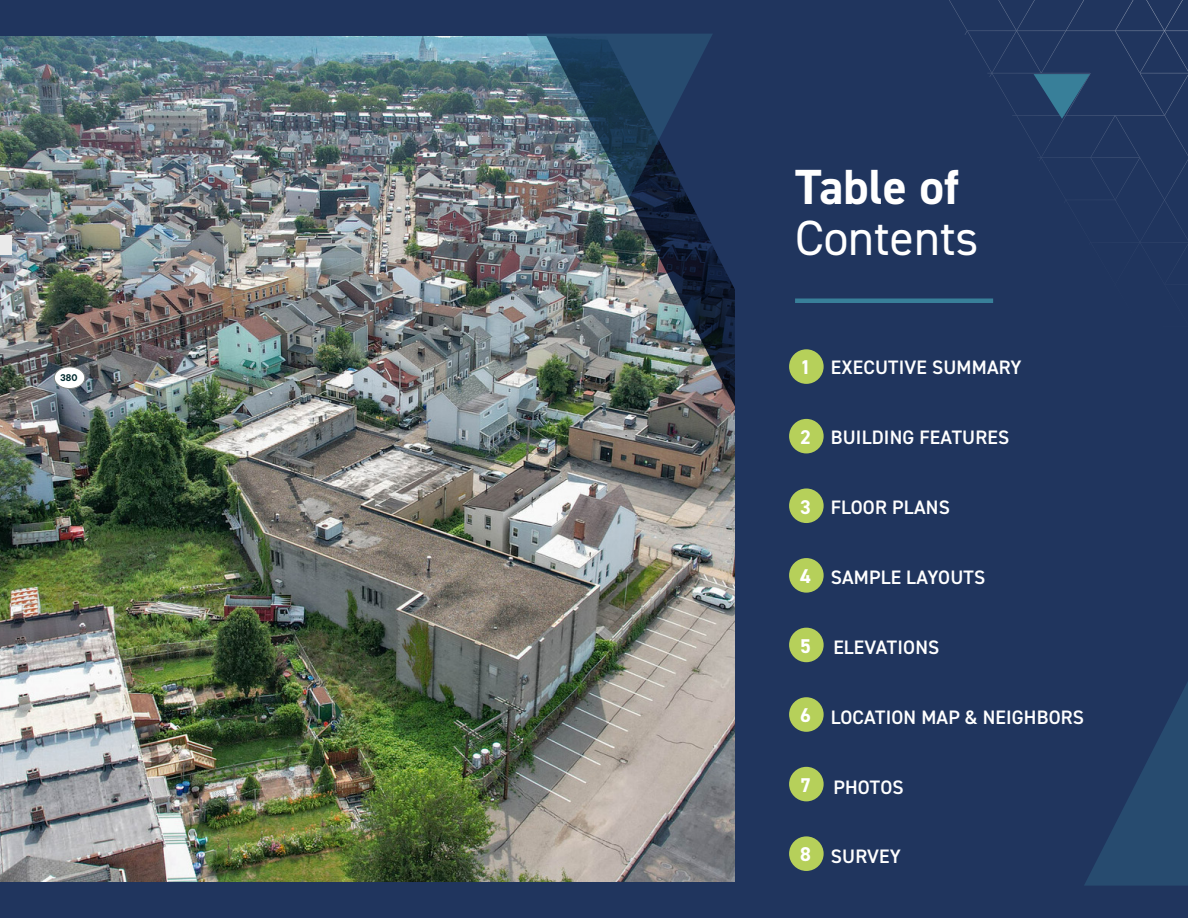
<style>
.page{position:relative;width:1188px;height:918px;background:#fff}
.page>*{position:absolute;margin:0;border:0;box-sizing:border-box;transform-origin:0 0}
.t1{font:49.5px "DIN2014";color:#fff}
.t2{font:700 49.5px "DIN2014";color:#fff}
.t3{font:700 19.95px "DIN2014";color:#fff}
.t4{font:600 19.5px "DIN2014";letter-spacing:.01em;color:#fff}
.t5{font:600 11.1px "Calibre";color:#002a2e}
</style>
<div class="page">
<img style="left:0;top:35px;width:736px;height:848px">
<div style="left:0;top:883px;width:1188px;height:35px;background:#20355e"></div>
<img style="left:524px;top:35px;width:212px;height:375px">
<div style="left:0;top:0;width:1188px;height:35px;background:#20355e"></div>
<div style="left:736px;top:0;width:452px;height:918px;background:#20355e"></div>
<div style="left:795px;top:298px;width:198px;height:5px;background:#387f99"></div>
<img style="left:526px;top:34px;width:210px;height:181px">
<svg style="left:1084px;top:682px;width:104px;height:204px"></svg>
<svg style="left:949px;top:0;width:239px;height:299px"></svg>
<div style="left:789px;top:419px;width:35px;height:34px;background:#b6d05a;border-radius:50%"></div>
<div style="left:789px;top:349px;width:35px;height:35px;background:#b6d05a;border-radius:50%"></div>
<div style="left:789px;top:488px;width:35px;height:35px;background:#b6d05a;border-radius:50%"></div>
<div style="left:789px;top:558px;width:35px;height:35px;background:#b6d05a;border-radius:50%"></div>
<div style="left:789px;top:697px;width:35px;height:35px;background:#b6d05a;border-radius:50%"></div>
<div style="left:54px;top:367px;width:31px;height:22px;background:#fff;border-radius:50%"></div>
<div style="left:54px;top:367px;width:31px;height:22px;border:1px solid #808581;border-radius:50%"></div>
<div style="left:0;top:235px;width:11px;height:19px;background:#eaeaea"></div>
<div style="left:789px;top:836px;width:35px;height:35px;background:#b6d05a;border-radius:50%"></div>
<div style="left:789px;top:767px;width:35px;height:34px;background:#b6d05a;border-radius:50%"></div>
<div style="left:789px;top:628px;width:35px;height:34px;background:#b6d05a;border-radius:50%"></div>
<p class="t5" style="left:60px;top:371px;width:18px">380</p>
<h1 class="t2" style="left:795px;top:154px;width:165px">Table of</h1>
<h1 class="t1" style="left:795px;top:207px;width:185px">Contents</h1>
<p class="t3" style="left:800px;top:354px;width:12px">1</p>
<p class="t4" style="left:831px;top:355px;width:192px">EXECUTIVE SUMMARY</p>
<p class="t3" style="left:800px;top:424px;width:12px">2</p>
<p class="t4" style="left:831px;top:424px;width:180px">BUILDING FEATURES</p>
<p class="t3" style="left:800px;top:493px;width:12px">3</p>
<p class="t4" style="left:831px;top:494px;width:121px">FLOOR PLANS</p>
<p class="t3" style="left:800px;top:563px;width:12px">4</p>
<p class="t4" style="left:831px;top:564px;width:156px">SAMPLE LAYOUTS</p>
<p class="t3" style="left:800px;top:633px;width:12px">5</p>
<p class="t4" style="left:833px;top:634px;width:108px">ELEVATIONS</p>
<p class="t3" style="left:800px;top:702px;width:12px">6</p>
<p class="t4" style="left:831px;top:704px;width:255px">LOCATION MAP &amp; NEIGHBORS</p>
<p class="t3" style="left:800px;top:772px;width:12px">7</p>
<p class="t4" style="left:833px;top:774px;width:72px">PHOTOS</p>
<p class="t3" style="left:800px;top:841px;width:12px">8</p>
<p class="t4" style="left:831px;top:844px;width:72px">SURVEY</p>
</div>
